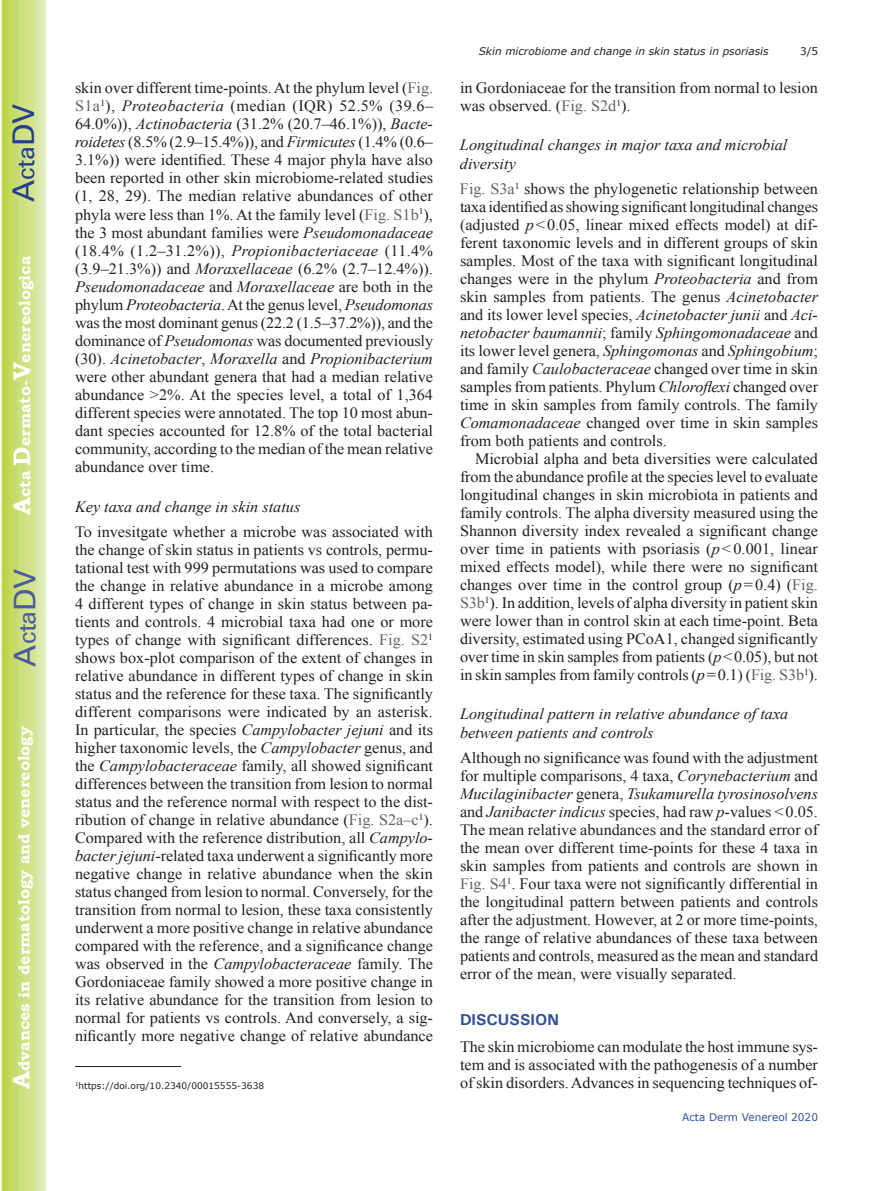
<style>
.page{position:relative;width:893px;height:1191px;background:#fff}
.page>*{position:absolute;margin:0;border:0;box-sizing:border-box;transform-origin:0 0}
.t1{font:30px "Univers";color:#4d5a9e}
.t2{font:30px "Univers";color:#253f8e}
.t3{font:15.75px/18px "Times New Roman";color:#231f20;text-align:justify}
.t4{font:italic 15.75px/18.9px "Times New Roman";color:#231f20}
.t5{font:700 15.75px "Bookman Old Style";color:#fff}
.t6{font:700 15.75px "Univers";color:#324f95}
.t7{font:italic 10.5px "Verdana";color:#231f20}
.t8{font:10.5px "Verdana";color:#324f95}
.t9{font:10.5px "Verdana";color:#231f20}
.t10{font:9px "Verdana";color:#231f20}
.s1{font-size:24px}
.s2{color:#636366}
.s3{font-style:italic}
</style>
<div class="page">
<svg style="left:1px;top:0;width:45px;height:1191px;background:#cfe084"></svg>
<hr style="left:75px;top:1066px;width:106px;height:1px;background:#231f20">
<h1 class="t2" style="left:6px;top:202px;width:100px;rotate:-90deg">A<span class="s1">cta</span>DV</h1>
<p class="t5" style="left:15px;top:515px;width:260px;rotate:-90deg"><span class="s1">A</span>cta <span class="s1">D</span>ermato-<span class="s1">V</span>enereologica</p>
<h1 class="t1" style="left:7px;top:666px;width:100px;rotate:-90deg">A<span class="s1">cta</span>DV</h1>
<p class="t5" style="left:15px;top:1088px;width:364px;rotate:-90deg"><span class="s1">A</span>dvances in dermatology and venereology</p>
<p class="t3" style="left:75px;top:79px;width:360px">skin over different time-points. At the phylum level (<span class="s2">Fig.<br>S1a</span><sup>1</sup>), <span class="s3">Proteobacteria</span> (median (IQR) 52.5% (39.6– 64.0%)), <span class="s3">Actinobacteria</span> (31.2% (20.7–46.1%)), <span class="s3">Bacte&shy;roidetes</span> (8.5% (2.9–15.4%)), and <span class="s3">Firmicutes</span> (1.4% (0.6– 3.1%)) were identified. These 4 major phyla have also been reported in other skin microbiome-related studies (1, 28, 29). The median relative abundances of other phyla were less than 1%. At the family level (<span class="s2">Fig. S1b</span><sup>1</sup>), the 3 most abundant families were <span class="s3">Pseudomonadaceae </span>(18.4% (1.2–31.2%)), <span class="s3">Propionibacteriaceae</span> (11.4% (3.9–21.3%)) and <span class="s3">Moraxellaceae</span> (6.2% (2.7–12.4%)).<br><span class="s3">Pseudomonadaceae</span> and <span class="s3">Moraxellaceae</span> are both in the phylum <span class="s3">Proteobacteria</span>. At the genus level, <span class="s3">Pseudomonas </span>was the most dominant genus (22.2 (1.5–37.2%)), and the dominance of <span class="s3">Pseudomonas</span> was documented previously (30). <span class="s3">Acinetobacter</span>, <span class="s3">Moraxella</span> and <span class="s3">Propionibacterium </span>were other abundant genera that had a median relative abundance &gt;2%. At the species level, a total of 1,364 different species were annotated. The top 10 most abun&shy;dant species accounted for 12.8% of the total bacterial community, according to the median of the mean relative abundance over time.</p>
<p class="t4" style="left:75px;top:496px;width:227px">Key taxa and change in skin status</p>
<p class="t3" style="left:75px;top:522px;width:360px">To invesitgate whether a microbe was associated with the change of skin status in patients vs controls, permu&shy;tational test with 999 permutations was used to compare the change in relative abundance in a microbe among 4 different types of change in skin status between pa&shy;tients and controls. 4 microbial taxa had one or more types of change with significant differences. <span class="s2">Fig. S2</span><sup>1 </sup>shows box-plot comparison of the extent of changes in relative abundance in different types of change in skin status and the reference for these taxa. The significantly different comparisons were indicated by an asterisk.<br>In particular, the species <span class="s3">Campylobacter jejuni</span> and its higher taxonomic levels, the <span class="s3">Campylobacter</span> genus, and the <span class="s3">Campylobacteraceae</span> family, all showed significant differences between the transition from lesion to normal status and the reference normal with respect to the dist&shy;ribution of change in relative abundance (<span class="s2">Fig. S2a–c</span><sup>1</sup>).<br>Compared with the reference distribution, all <span class="s3">Campylo&shy;bacter jejuni</span>-related taxa underwent a significantly more negative change in relative abundance when the skin status changed from lesion to normal. Conversely, for the transition from normal to lesion, these taxa consistently underwent a more positive change in relative abundance compared with the reference, and a significance change was observed in the <span class="s3">Campylobacteraceae</span> family. The Gordoniaceae family showed a more positive change in its relative abundance for the transition from lesion to normal for patients vs controls. And conversely, a sig&shy;nificantly more negative change of relative abundance</p>
<p class="t7" style="left:479px;top:44px;width:291px">Skin microbiome and change in skin status in psoriasis</p>
<p class="t9" style="left:800px;top:44px;width:20px">3/5</p>
<p class="t3" style="left:460px;top:79px;width:359px">in Gordoniaceae for the transition from normal to lesion was observed. (<span class="s2">Fig. S2d</span><sup>1</sup>).</p>
<p class="t4" style="left:460px;top:135px;width:329px">Longitudinal changes in major taxa and microbial diversity</p>
<p class="t3" style="left:460px;top:180px;width:360px"><span class="s2">Fig. S3a</span><sup>1</sup> shows the phylogenetic relationship between taxa identified as showing significant longitudinal changes (adjusted <span class="s3">p</span>&lt;0.05, linear mixed effects model) at dif&shy;ferent taxonomic levels and in different groups of skin samples. Most of the taxa with significant longitudinal changes were in the phylum <span class="s3">Proteobacteria</span> and from skin samples from patients. The genus <span class="s3">Acinetobacter </span>and its lower level species, <span class="s3">Acinetobacter junii</span> and <span class="s3">Aci&shy;netobacter baumannii</span>; family <span class="s3">Sphingomonadaceae</span> and its lower level genera, <span class="s3">Sphingomonas</span> and <span class="s3">Sphingobium</span>; and family <span class="s3">Caulobacteraceae</span> changed over time in skin samples from patients. Phylum <span class="s3">Chloroflexi</span> changed over time in skin samples from family controls. The family <span class="s3">Comamonadaceae</span> changed over time in skin samples from both patients and controls.</p>
<p class="t3" style="left:460px;top:450px;width:360px;text-indent:15px">Microbial alpha and beta diversities were calculated from the abundance profile at the species level to evaluate longitudinal changes in skin microbiota in patients and family controls. The alpha diversity measured using the Shannon diversity index revealed a significant change over time in patients with psoriasis (<span class="s3">p</span>&lt;0.001, linear mixed effects model), while there were no significant changes over time in the control group (<span class="s3">p</span>=0.4) (<span class="s2">Fig.<br>S3b</span><sup>1</sup>). In addition, levels of alpha diversity in patient skin were lower than in control skin at each time-point. Beta diversity, estimated using PCoA1, changed significantly over time in skin samples from patients (<span class="s3">p</span>&lt;0.05), but not in skin samples from family controls (<span class="s3">p</span>=0.1) (<span class="s2">Fig. S3b</span><sup>1</sup>).</p>
<p class="t4" style="left:460px;top:704px;width:330px">Longitudinal pattern in relative abundance of taxa between patients and controls</p>
<p class="t3" style="left:460px;top:749px;width:360px">Although no significance was found with the adjustment for multiple comparisons, 4 taxa, <span class="s3">Corynebacterium</span> and <span class="s3">Mucilaginibacter</span> genera, <span class="s3">Tsukamurella tyrosinosolvens </span>and <span class="s3">Janibacter indicus</span> species, had raw <span class="s3">p</span>-values &lt;0.05.<br>The mean relative abundances and the standard error of the mean over different time-points for these 4 taxa in skin samples from patients and controls are shown in <span class="s2">Fig. S4</span><sup>1</sup>. Four taxa were not significantly differential in the longitudinal pattern between patients and controls after the adjustment. However, at 2 or more time-points, the range of relative abundances of these taxa between patients and controls, measured as the mean and standard error of the mean, were visually separated.</p>
<p class="t6" style="left:460px;top:1009px;width:100px">DISCUSSION</p>
<p class="t3" style="left:460px;top:1037px;width:360px">The skin microbiome can modulate the host immune sys&shy;tem and is associated with the pathogenesis of a number</p>
<p class="t10" style="left:75px;top:1080px;width:190px"><sup>1</sup>https://doi.org/10.2340/00015555-3638</p>
<p class="t3" style="left:460px;top:1073px;width:359px">of skin disorders. Advances in sequencing techniques of-</p>
<p class="t8" style="left:682px;top:1110px;width:137px">Acta Derm Venereol 2020</p>
</div>
